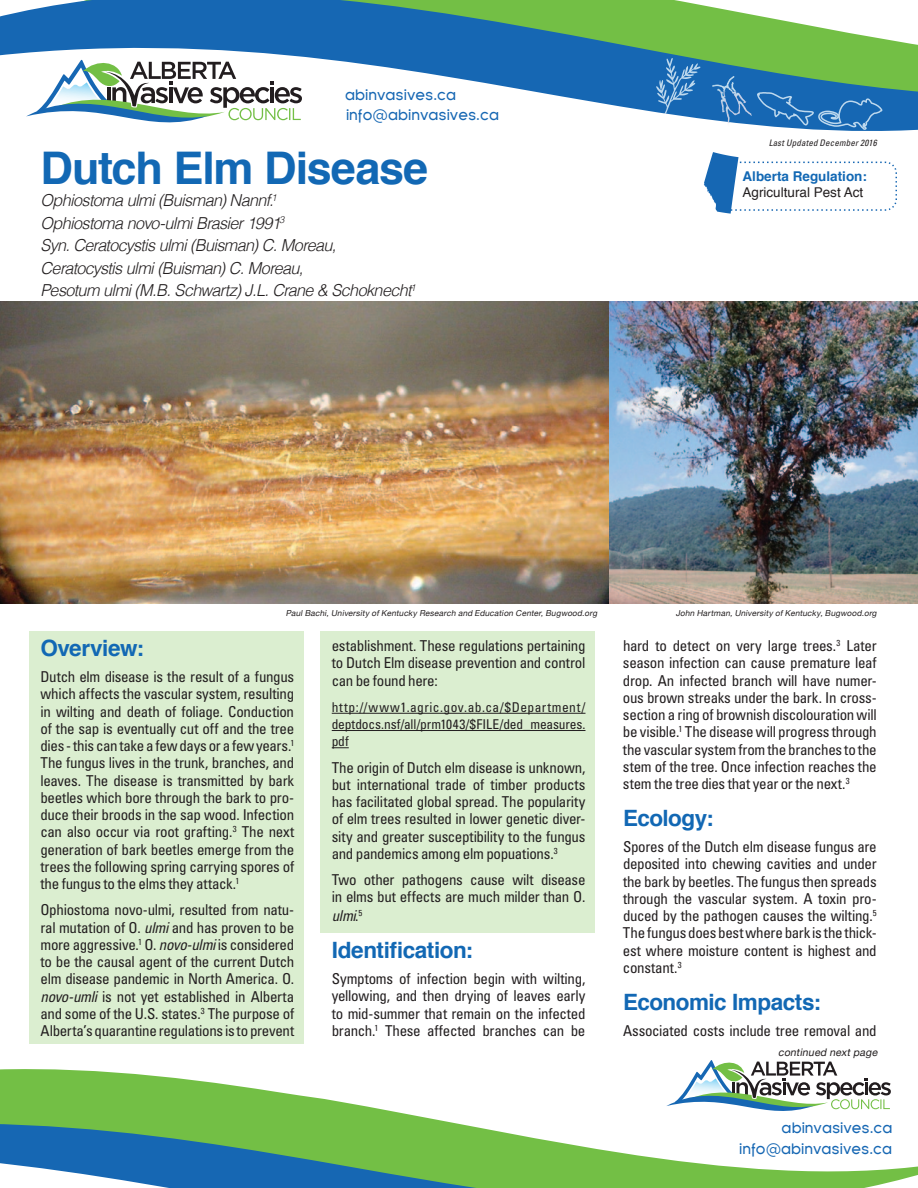
<style>
.page{position:relative;width:918px;height:1188px;background:#fff}
.page>*{position:absolute;margin:0;border:0;box-sizing:border-box;transform-origin:0 0}
.t1{font:700 45px "Helvetica";letter-spacing:-.025em;color:#1268b4}
.t2{font:700 22.5px "Helvetica";letter-spacing:-.02em;color:#1268b4}
.t3{font:italic 300 16.5px/22.5px "Helvetica";letter-spacing:-.035em;color:#231f20}
.t4{font:condensed 15px/17.2px "Univers";letter-spacing:-.02em;color:#231f20;text-align:justify}
.t5{font:15px/20.2px "Florencesans";color:#1667b3}
.t6{font:italic condensed 15px "Univers";color:#231f20}
.t7{font:condensed 13.5px/17.2px "Univers";letter-spacing:-.01em;color:#231f20;text-align:justify}
.t8{font:13.5px "Helvetica";color:#231f20}
.t9{font:700 13.5px "Helvetica";color:#1268b4}
.t10{font:italic 10.5px "Helvetica Neue";color:#231f20}
.t11{font:italic condensed 9px "Univers";letter-spacing:.015em;color:#231f20}
.t12{font:italic 8.25px "Helvetica Neue";color:#231f20}
.s1{font-style:italic}
.s2{font-style:normal}
</style>
<div class="page">
<div style="left:29px;top:631px;width:274px;height:412px;background:#dbeed0"></div>
<svg style="left:0;top:0;width:918px;height:131px"></svg>
<div style="left:569px;top:0;width:73px;height:29px;background:#73bf45"></div>
<svg style="left:26px;top:58px;width:276px;height:73px"></svg>
<svg style="left:656px;top:58px;width:45px;height:58px;background:#3a7fbf"></svg>
<svg style="left:757px;top:92px;width:125px;height:38px;background:#327abc"></svg>
<img style="left:719px;top:91px;width:20px;height:22px">
<img style="left:712px;top:76px;width:24px;height:15px">
<svg style="left:704px;top:152px;width:193px;height:62px"></svg>
<svg style="left:0;top:1060px;width:918px;height:128px"></svg>
<img style="left:0;top:302px;width:918px;height:301px">
<div style="left:320px;top:631px;width:274px;height:301px;background:#dbeed0"></div>
<hr style="left:332px;top:713px;width:254px;height:1px;background:#231f20">
<hr style="left:332px;top:730px;width:254px;height:1px;background:#231f20">
<svg style="left:332px;top:747px;width:17px;height:1px"></svg>
<p class="t5" style="left:345px;top:85px;width:155px">abinvasives.ca info@abinvasives.ca</p>
<h1 class="t1" style="left:40px;top:132px;width:389px">Dutch Elm Disease</h1>
<p class="t3" style="left:40px;top:188px;width:377px">Ophiostoma ulmi (Buisman) Nannf.<sup>1<br></sup>Ophiostoma novo-ulmi Brasier 1991<sup>3<br></sup>Syn. Ceratocystis ulmi (Buisman) C. Moreau, Ceratocystis ulmi (Buisman) C. Moreau,<br>Pesotum ulmi (M.B. Schwartz) J.L. Crane &amp; Schoknecht<sup>1</sup></p>
<p class="t11" style="left:769px;top:137px;width:110px">Last Updated December 2016</p>
<p class="t9" style="left:742px;top:166px;width:126px">Alberta Regulation:</p>
<p class="t8" style="left:742px;top:182px;width:122px">Agricultural Pest Act</p>
<p class="t12" style="left:286px;top:607px;width:315px">PaulBachi,UniversityofKentuckyResearch and Education Center,Bugwood.org</p>
<h2 class="t2" style="left:40px;top:630px;width:105px">Overview:</h2>
<p class="t4" style="left:40px;top:668px;width:255px">Dutch elm disease is the result of a fungus which affects the vascular system, resulting in wilting and death of foliage. Conduction of the sap is eventually cut off and the tree dies - this can take a few days or a few years.<sup>1<br></sup>The fungus lives in the trunk, branches, and leaves. The disease is transmitted by bark beetles which bore through the bark to pro&shy;duce their broods in the sap wood. Infection can also occur via root grafting.<sup>3</sup> The next generation of bark beetles emerge from the trees the following spring carrying spores of the fungus to the elms they attack.<sup>1</sup></p>
<p class="t4" style="left:40px;top:901px;width:255px">Ophiostoma novo-ulmi, resulted from natu&shy;ral mutation of O. <span class="s1">ulmi</span> and has proven to be more aggressive.<sup>1</sup> O. <span class="s1">novo-ulmi</span> is considered to be the causal agent of the current Dutch elm disease pandemic in North America. O. <span class="s1">novo-umli</span> is not yet established in Alberta and some of the U.S. states.<sup>3</sup> The purpose of Alberta’s quarantine regulations is to prevent</p>
<p class="t4" style="left:332px;top:637px;width:255px">establishment. These regulations pertaining to Dutch Elm disease prevention and control can be found here:</p>
<p class="t7" style="left:332px;top:698px;width:255px">http://www1.agric.gov.ab.ca/$Department/ deptdocs.nsf/all/prm1043/$FILE/ded_measures. pdf</p>
<p class="t4" style="left:332px;top:758px;width:255px">The origin of Dutch elm disease is unknown, but international trade of timber products has facilitated global spread. The popularity of elm trees resulted in lower genetic diver&shy;sity and greater susceptibility to the fungus and pandemics among elm popuations.<sup>3</sup></p>
<p class="t4" style="left:332px;top:871px;width:255px">Two other pathogens cause wilt disease in elms but effects are much milder than O.</p>
<p class="t6" style="left:332px;top:906px;width:32px">ulmi<span class="s2">.</span><sup>5</sup></p>
<h2 class="t2" style="left:332px;top:932px;width:143px">Identification:</h2>
<p class="t4" style="left:332px;top:970px;width:255px">Symptoms of infection begin with wilting, yellowing, and then drying of leaves early to mid-summer that remain on the infected branch.<sup>1</sup> These affected branches can be</p>
<p class="t12" style="left:676px;top:607px;width:205px">John Hartman,UniversityofKentucky,Bugwood.org</p>
<p class="t4" style="left:623px;top:637px;width:255px">hard to detect on very large trees.<sup>3</sup> Later season infection can cause premature leaf drop. An infected branch will have numer&shy;ous brown streaks under the bark. In cross&shy;section a ring of brownish discolouration will be visible.<sup>1</sup> The disease will progress through the vascular system from the branches to the stem of the tree. Once infection reaches the stem the tree dies that year or the next.<sup>3</sup></p>
<h2 class="t2" style="left:623px;top:800px;width:92px">Ecology:</h2>
<p class="t4" style="left:623px;top:838px;width:255px">Spores of the Dutch elm disease fungus are deposited into chewing cavities and under the bark by beetles. The fungus then spreads through the vascular system. A toxin pro&shy;duced by the pathogen causes the wilting.<sup>5<br></sup>The fungus does best where bark is the thick&shy;est where moisture content is highest and constant.<sup>3</sup></p>
<h2 class="t2" style="left:623px;top:984px;width:199px">Economic Impacts:</h2>
<p class="t4" style="left:623px;top:1022px;width:255px">Associated costs include tree removal and</p>
<p class="t10" style="left:778px;top:1045px;width:104px">continued nextpage</p>
<p class="t5" style="left:739px;top:1118px;width:155px;text-align:right">abinvasives.ca info@abinvasives.ca</p>
</div>
